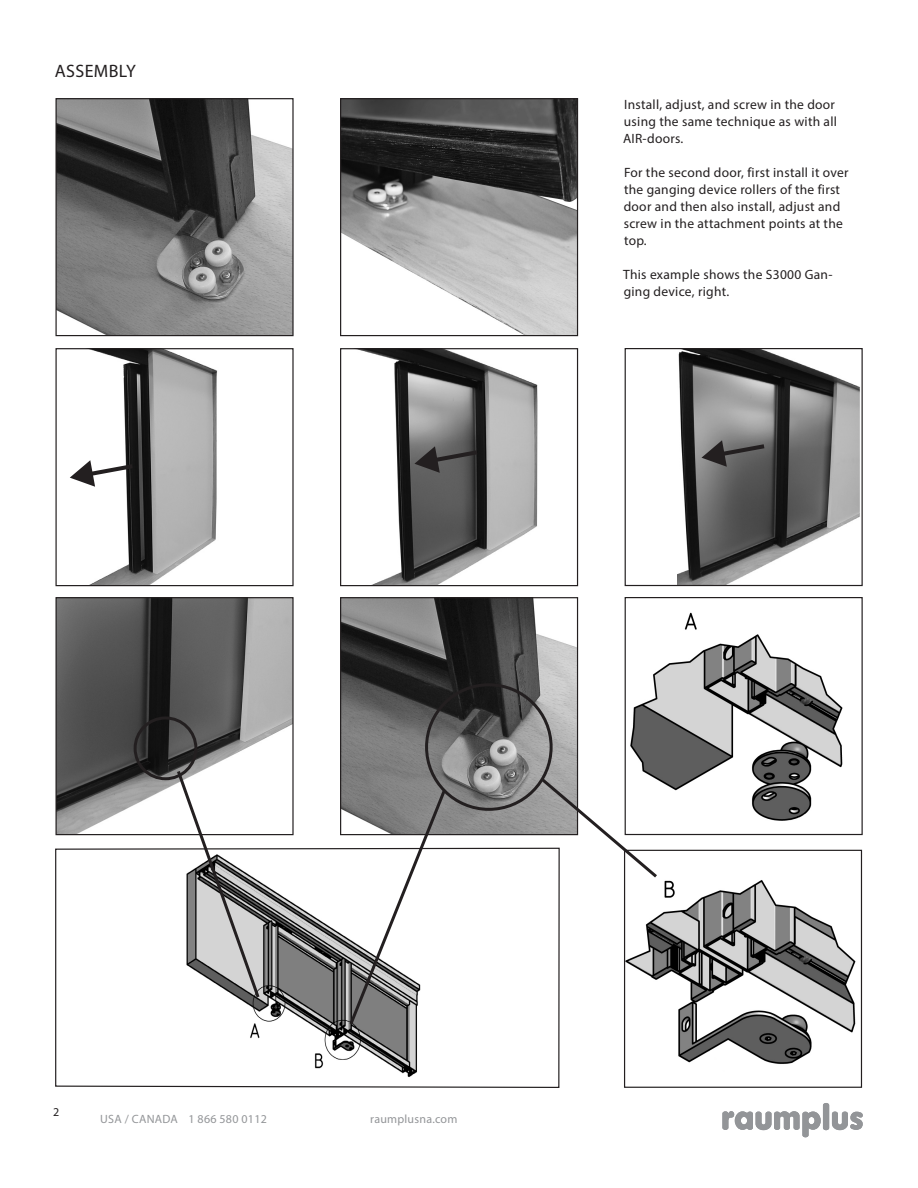
<style>
.page{position:relative;width:918px;height:1188px;background:#fff}
.page>*{position:absolute;margin:0;border:0;box-sizing:border-box;transform-origin:0 0}
.t1{font:18px "Myriad Pro";letter-spacing:.02em;color:#231f20}
.t2{font:13.5px/17px "Myriad Pro";letter-spacing:.02em;color:#231f20}
.t3{font:12px "Myriad Pro";letter-spacing:.02em;color:#939598}
.lb_bold{font:12px "Myriad Pro";color:#231f20}
</style>
<div class="page">
<svg style="left:722px;top:1103px;width:141px;height:34px"></svg>
<img style="left:91px;top:350px;width:127px;height:234px">
<div style="left:55px;top:348px;width:239px;height:238px;border:1px solid #231f20"></div>
<img style="left:360px;top:350px;width:178px;height:234px">
<div style="left:340px;top:348px;width:238px;height:238px;border:1px solid #231f20"></div>
<img style="left:677px;top:350px;width:183px;height:234px">
<div style="left:625px;top:348px;width:238px;height:238px;border:1px solid #231f20"></div>
<img style="left:57px;top:599px;width:235px;height:234px">
<div style="left:55px;top:597px;width:239px;height:238px;border:1px solid #231f20"></div>
<img style="left:342px;top:599px;width:234px;height:234px">
<div style="left:340px;top:597px;width:238px;height:238px;border:1px solid #231f20"></div>
<svg style="left:55px;top:847px;width:505px;height:241px"></svg>
<img style="left:57px;top:100px;width:235px;height:234px">
<div style="left:55px;top:98px;width:239px;height:238px;border:1px solid #231f20"></div>
<img style="left:342px;top:100px;width:234px;height:234px">
<div style="left:340px;top:98px;width:238px;height:238px;border:1px solid #231f20"></div>
<img style="left:630px;top:612px;width:213px;height:209px">
<div style="left:625px;top:597px;width:238px;height:238px;border:1px solid #231f20"></div>
<img style="left:626px;top:880px;width:230px;height:184px">
<div style="left:624px;top:850px;width:238px;height:238px;border:1px solid #231f20"></div>
<svg style="left:70px;top:460px;width:67px;height:27px"></svg>
<svg style="left:414px;top:446px;width:68px;height:27px;background:#484747"></svg>
<svg style="left:702px;top:440px;width:67px;height:27px;background:#5c5b5b"></svg>
<div style="left:134px;top:716px;width:63px;height:64px;border:3px solid #231f20;border-radius:50%"></div>
<div style="left:425px;top:683px;width:128px;height:128px;border:3px solid #231f20;border-radius:50%"></div>
<svg style="left:538px;top:775px;width:122px;height:106px"></svg>
<svg style="left:347px;top:787px;width:101px;height:241px"></svg>
<svg style="left:175px;top:768px;width:87px;height:233px"></svg>
<p class="t1" style="left:55px;top:60px;width:83px">ASSEMBLY</p>
<p class="t2" style="left:623px;top:96px;width:216px">Install, adjust, and screw in the door using the same technique as with all<br>AIR-doors.</p>
<p class="t2" style="left:624px;top:164px;width:226px">For the second door, first install it over the ganging device rollers of the first door and then also install, adjust and screw in the attachment points at the top.</p>
<p class="t2" style="left:623px;top:266px;width:211px">This example shows the S3000 Gan&shy;ging device, right.</p>
<p class="lb_bold" style="left:53px;top:1105px;width:8px">2</p>
<p class="t3" style="left:100px;top:1111px;width:168px">USA / CANADA 1 866 580 0112</p>
<p class="t3" style="left:370px;top:1111px;width:89px">raumplusna.com</p>
</div>
